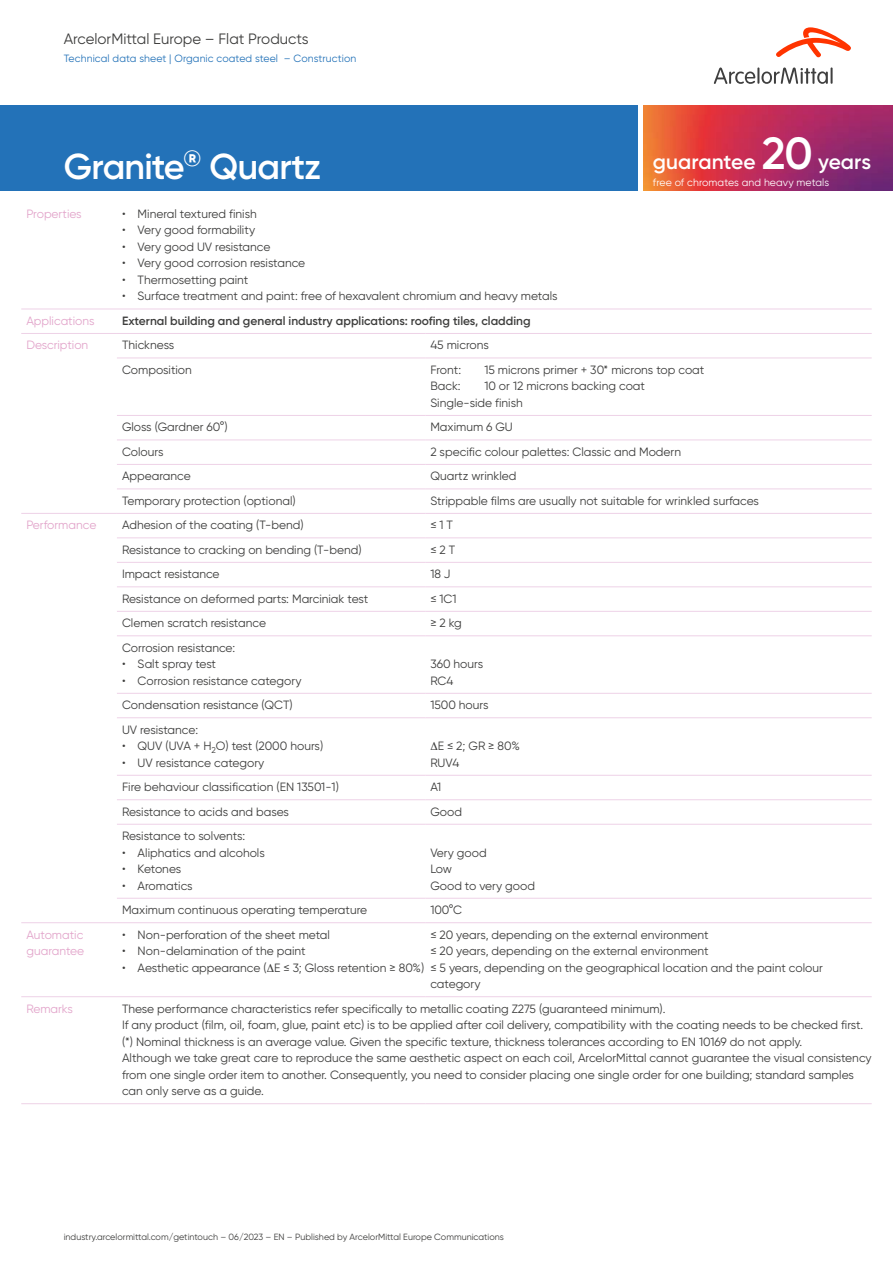
<style>
.page{position:relative;width:893px;height:1263px;background:#fff}
.page>*{position:absolute;margin:0;border:0;box-sizing:border-box;transform-origin:0 0}
.t1{font:600 36px "Gilro";letter-spacing:-.02em;color:#fff}
.t2{font:600 21px "Gilro";color:#fff}
.t3{font:15px "Gilro";color:#3d3d3c}
.t4{font:12px/16.5px "Gilro";color:#3d3d3c}
.t5{font:12px/16.5px "Gilro";color:#e2a4ca}
.t6{font:600 12px "Gilro";color:#3d3d3c}
.t7{font:10.5px "Gilro";letter-spacing:.01em;color:#2372b8}
.t8{font:10.5px "Gilro";letter-spacing:.01em;color:#fff}
.t9{font:9px "Gilro";color:#3d3d3c}
.s1{font-size:45px}
</style>
<div class="page">
<div style="left:0;top:105px;width:638px;height:85px;background:#2372b8"></div>
<img style="left:643px;top:105px;width:250px;height:86px">
<svg style="left:21px;top:308px;width:851px;height:616px"></svg>
<hr style="left:21px;top:309px;width:96px;height:1px;background:#eed2e7">
<hr style="left:21px;top:333px;width:96px;height:1px;background:#eed2e7">
<hr style="left:117px;top:333px;width:308px;height:1px;background:#eed2e7">
<hr style="left:425px;top:333px;width:447px;height:1px;background:#eed2e7">
<hr style="left:117px;top:358px;width:308px;height:1px;background:#eed2e7">
<hr style="left:425px;top:358px;width:447px;height:1px;background:#eed2e7">
<hr style="left:117px;top:415px;width:308px;height:1px;background:#eed2e7">
<hr style="left:425px;top:415px;width:447px;height:1px;background:#eed2e7">
<hr style="left:117px;top:440px;width:308px;height:1px;background:#eed2e7">
<hr style="left:425px;top:440px;width:447px;height:1px;background:#eed2e7">
<hr style="left:117px;top:464px;width:308px;height:1px;background:#eed2e7">
<hr style="left:425px;top:464px;width:447px;height:1px;background:#eed2e7">
<hr style="left:117px;top:488px;width:308px;height:1px;background:#eed2e7">
<hr style="left:425px;top:488px;width:447px;height:1px;background:#eed2e7">
<hr style="left:117px;top:513px;width:308px;height:1px;background:#eed2e7">
<hr style="left:425px;top:513px;width:447px;height:1px;background:#eed2e7">
<hr style="left:117px;top:537px;width:308px;height:1px;background:#eed2e7">
<hr style="left:425px;top:537px;width:447px;height:1px;background:#eed2e7">
<hr style="left:117px;top:562px;width:308px;height:1px;background:#eed2e7">
<hr style="left:425px;top:562px;width:447px;height:1px;background:#eed2e7">
<hr style="left:117px;top:586px;width:308px;height:1px;background:#eed2e7">
<hr style="left:425px;top:586px;width:447px;height:1px;background:#eed2e7">
<hr style="left:117px;top:611px;width:308px;height:1px;background:#eed2e7">
<hr style="left:425px;top:611px;width:447px;height:1px;background:#eed2e7">
<hr style="left:117px;top:635px;width:308px;height:1px;background:#eed2e7">
<hr style="left:425px;top:635px;width:447px;height:1px;background:#eed2e7">
<hr style="left:117px;top:693px;width:308px;height:1px;background:#eed2e7">
<hr style="left:425px;top:693px;width:447px;height:1px;background:#eed2e7">
<hr style="left:117px;top:717px;width:308px;height:1px;background:#eed2e7">
<hr style="left:425px;top:717px;width:447px;height:1px;background:#eed2e7">
<hr style="left:117px;top:775px;width:308px;height:1px;background:#eed2e7">
<hr style="left:425px;top:775px;width:447px;height:1px;background:#eed2e7">
<hr style="left:117px;top:799px;width:308px;height:1px;background:#eed2e7">
<hr style="left:425px;top:799px;width:447px;height:1px;background:#eed2e7">
<hr style="left:117px;top:824px;width:308px;height:1px;background:#eed2e7">
<hr style="left:117px;top:898px;width:308px;height:1px;background:#eed2e7">
<hr style="left:425px;top:898px;width:447px;height:1px;background:#eed2e7">
<hr style="left:117px;top:922px;width:308px;height:1px;background:#eed2e7">
<hr style="left:425px;top:922px;width:447px;height:1px;background:#eed2e7">
<hr style="left:21px;top:996px;width:96px;height:1px;background:#eed2e7">
<hr style="left:117px;top:996px;width:308px;height:1px;background:#eed2e7">
<hr style="left:425px;top:996px;width:447px;height:1px;background:#eed2e7">
<hr style="left:425px;top:824px;width:447px;height:1px;background:#eed2e7">
<hr style="left:117px;top:309px;width:308px;height:1px;background:#eed2e7">
<hr style="left:425px;top:309px;width:447px;height:1px;background:#eed2e7">
<hr style="left:21px;top:1103px;width:96px;height:1px;background:#eed2e7">
<hr style="left:117px;top:1103px;width:308px;height:1px;background:#eed2e7">
<hr style="left:425px;top:1103px;width:447px;height:1px;background:#eed2e7">
<hr style="left:21px;top:513px;width:96px;height:1px;background:#eed2e7">
<hr style="left:21px;top:922px;width:96px;height:1px;background:#eed2e7">
<svg style="left:776px;top:27px;width:75px;height:30px"></svg>
<svg style="left:714px;top:67px;width:119px;height:17px"></svg>
<p class="t3" style="left:64px;top:29px;width:246px">ArcelorMittal Europe – Flat Products</p>
<p class="t7" style="left:64px;top:52px;width:294px">Technical data sheet | Organic coated steel – Construction</p>
<h2 class="t2" style="left:653px;top:148px;width:220px">guarantee <span class="s1">20</span> years</h2>
<h1 class="t1" style="left:64px;top:144px;width:259px">Granite® Quartz</h1>
<p class="t5" style="left:26px;top:205px;width:57px">Properties</p>
<p class="t4" style="left:122px;top:205px;width:136px">• Mineral textured finish</p>
<p class="t4" style="left:122px;top:222px;width:135px">• Very good formability</p>
<p class="t4" style="left:122px;top:238px;width:150px">• Very good UV resistance</p>
<p class="t4" style="left:122px;top:255px;width:185px">• Very good corrosion resistance</p>
<p class="t4" style="left:122px;top:271px;width:128px">• Thermosetting paint</p>
<p class="t4" style="left:122px;top:288px;width:437px">• Surface treatment and paint: free of hexavalent chromium and heavy metals</p>
<p class="t5" style="left:26px;top:312px;width:70px">Applications</p>
<p class="t6" style="left:122px;top:313px;width:410px">External building and general industry applications: roofing tiles, cladding</p>
<p class="t5" style="left:26px;top:337px;width:63px">Description</p>
<p class="t4" style="left:122px;top:337px;width:54px">Thickness</p>
<p class="t4" style="left:430px;top:337px;width:60px">45 microns</p>
<p class="t4" style="left:122px;top:361px;width:71px">Composition</p>
<p class="t4" style="left:430px;top:361px;width:32px">Front:</p>
<p class="t4" style="left:484px;top:361px;width:222px">15 microns primer + 30* microns top coat</p>
<p class="t4" style="left:430px;top:378px;width:32px">Back:</p>
<p class="t8" style="left:653px;top:176px;width:178px">free of chromates and heavy metals</p>
<p class="t4" style="left:430px;top:378px;width:216px;text-indent:54px">10 or 12 microns backing coat<br>Single-side finish</p>
<p class="t4" style="left:122px;top:419px;width:107px">Gloss (Gardner 60°)</p>
<p class="t4" style="left:430px;top:419px;width:84px">Maximum 6 GU</p>
<p class="t4" style="left:122px;top:443px;width:43px">Colours</p>
<p class="t4" style="left:430px;top:443px;width:252px">2 specific colour palettes: Classic and Modern</p>
<p class="t4" style="left:122px;top:468px;width:70px">Appearance</p>
<p class="t4" style="left:430px;top:468px;width:88px">Quartz wrinkled</p>
<p class="t4" style="left:122px;top:492px;width:175px">Temporary protection (optional)</p>
<p class="t4" style="left:430px;top:492px;width:330px">Strippable films are usually not suitable for wrinkled surfaces</p>
<p class="t5" style="left:26px;top:517px;width:71px">Performance</p>
<p class="t4" style="left:122px;top:517px;width:183px">Adhesion of the coating (T-bend)</p>
<p class="t4" style="left:430px;top:517px;width:24px">≤ 1 T</p>
<p class="t4" style="left:122px;top:541px;width:241px">Resistance to cracking on bending (T-bend)</p>
<p class="t4" style="left:430px;top:541px;width:27px">≤ 2 T</p>
<p class="t4" style="left:122px;top:566px;width:99px">Impact resistance</p>
<p class="t4" style="left:430px;top:566px;width:22px">18 J</p>
<p class="t4" style="left:122px;top:590px;width:248px">Resistance on deformed parts: Marciniak test</p>
<p class="t4" style="left:430px;top:590px;width:28px">≤ 1C1</p>
<p class="t4" style="left:122px;top:615px;width:145px">Clemen scratch resistance</p>
<p class="t4" style="left:430px;top:615px;width:33px">≥ 2 kg</p>
<p class="t4" style="left:122px;top:639px;width:115px">Corrosion resistance:</p>
<p class="t4" style="left:122px;top:656px;width:96px">• Salt spray test</p>
<p class="t4" style="left:122px;top:672px;width:181px">• Corrosion resistance category</p>
<p class="t4" style="left:430px;top:656px;width:54px">360 hours<br>RC4</p>
<p class="t4" style="left:122px;top:697px;width:172px">Condensation resistance (QCT)</p>
<p class="t4" style="left:430px;top:697px;width:60px">1500 hours</p>
<p class="t4" style="left:122px;top:721px;width:78px">UV resistance:</p>
<p class="t4" style="left:122px;top:738px;width:203px">• QUV (UVA + H<sub>2</sub>O) test (2000 hours)</p>
<p class="t4" style="left:122px;top:754px;width:144px">• UV resistance category</p>
<p class="t4" style="left:430px;top:738px;width:91px">∆E ≤ 2; GR ≥ 80%<br>RUV4</p>
<p class="t4" style="left:122px;top:779px;width:218px">Fire behaviour classification (EN 13501-1)</p>
<p class="t4" style="left:430px;top:779px;width:12px">A1</p>
<p class="t4" style="left:122px;top:803px;width:168px">Resistance to acids and bases</p>
<p class="t4" style="left:430px;top:803px;width:33px">Good</p>
<p class="t4" style="left:122px;top:828px;width:125px">Resistance to solvents:</p>
<p class="t4" style="left:122px;top:844px;width:144px">• Aliphatics and alcohols</p>
<p class="t4" style="left:122px;top:861px;width:61px">• Ketones</p>
<p class="t4" style="left:122px;top:877px;width:72px">• Aromatics</p>
<p class="t4" style="left:430px;top:844px;width:106px">Very good<br>Low<br>Good to very good</p>
<p class="t4" style="left:122px;top:902px;width:247px">Maximum continuous operating temperature</p>
<p class="t4" style="left:430px;top:902px;width:33px">100°C</p>
<p class="t5" style="left:26px;top:926px;width:59px">Automatic guarantee</p>
<p class="t4" style="left:122px;top:926px;width:209px">• Non-perforation of the sheet metal</p>
<p class="t4" style="left:430px;top:926px;width:394px">≤ 20 years, depending on the external environment<br>≤ 20 years, depending on the external environment<br>≤ 5 years, depending on the geographical location and the paint colour category</p>
<p class="t4" style="left:122px;top:943px;width:185px">• Non-delamination of the paint</p>
<p class="t4" style="left:122px;top:959px;width:304px">• Aesthetic appearance (∆E ≤ 3; Gloss retention ≥ 80%)</p>
<p class="t5" style="left:26px;top:1000px;width:48px">Remarks</p>
<p class="t4" style="left:122px;top:1000px;width:751px">These performance characteristics refer specifically to metallic coating Z275 (guaranteed minimum).<br>If any product (film, oil, foam, glue, paint etc) is to be applied after coil delivery, compatibility with the coating needs to be checked first. (*) Nominal thickness is an average value. Given the specific texture, thickness tolerances according to EN 10169 do not apply.<br>Although we take great care to reproduce the same aesthetic aspect on each coil, ArcelorMittal cannot guarantee the visual consistency from one single order item to another. Consequently, you need to consider placing one single order for one building; standard samples can only serve as a guide.</p>
<p class="t9" style="left:64px;top:1231px;width:442px">industry.arcelormittal.com/getintouch – 06/2023 – EN – Published by ArcelorMittal Europe Communications</p>
</div>
